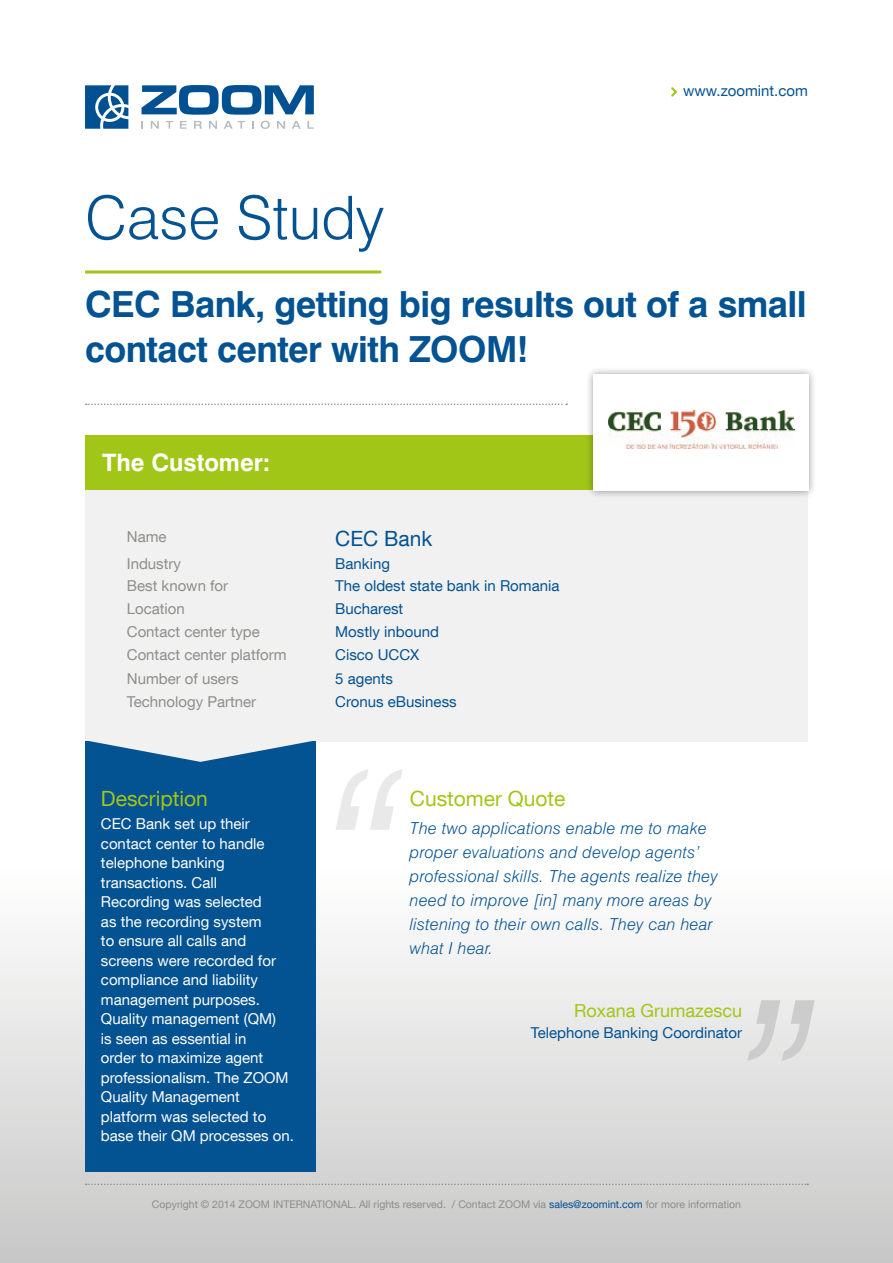
<style>
.page{position:relative;width:893px;height:1263px;background:#fff}
.page>*{position:absolute;margin:0;border:0;box-sizing:border-box;transform-origin:0 0}
.t1{font:italic 300 270px "Swiss 721 BTCE";color:#ccc}
.t2{font:italic 300 270px "Swiss 721 BTCE";color:#e9e9e9}
.t3{font:300 60px "Swiss 721 BTCE";color:#035292}
.t4{font:700 36px/45px "Swiss 721 BTCE";letter-spacing:-.015em;color:#035292}
.t5{font:700 24px "Swiss 721 BTCE";color:#fff}
.t6{font:21px "Helvetica Neue LT Com";color:#a2c617}
.t7{font:21px "Helvetica Neue LT Com";color:#035292}
.t8{font:18px "Helvetica Neue LT Com";color:#a2c617}
.t9{font:italic 300 16.5px/24px "Swiss 721 BTCE";letter-spacing:.02em;color:#035292}
.t10{font:15px/19.5px "Helvetica Neue LT Com";color:#fff}
.t11{font:15px "Helvetica Neue LT Com";color:#035292}
.t12{font:15px "Helvetica Neue LT Com";color:#8d8f8a}
.t13{font:10.5px "Helvetica Neue LT Com";color:#8d8f8a}
.s1{color:#035292}
</style>
<div class="page">
<div style="left:0;top:862px;width:893px;height:401px;background:linear-gradient(to bottom,#fff,#c7c7c7)"></div>
<div style="left:85px;top:437px;width:723px;height:304px;background:#f1f1f1"></div>
<svg style="left:151px;top:121px;width:8px;height:8px"></svg>
<svg style="left:166px;top:121px;width:7px;height:8px"></svg>
<svg style="left:180px;top:121px;width:7px;height:8px"></svg>
<svg style="left:194px;top:121px;width:8px;height:8px"></svg>
<svg style="left:209px;top:121px;width:8px;height:8px"></svg>
<svg style="left:224px;top:121px;width:21px;height:8px"></svg>
<svg style="left:261px;top:121px;width:9px;height:8px"></svg>
<svg style="left:277px;top:121px;width:8px;height:8px"></svg>
<svg style="left:292px;top:121px;width:9px;height:8px"></svg>
<svg style="left:307px;top:121px;width:7px;height:8px"></svg>
<svg style="left:85px;top:85px;width:43px;height:44px"></svg>
<svg style="left:142px;top:85px;width:172px;height:30px"></svg>
<hr style="left:85px;top:270px;width:296px;height:3px;background:#a2c617">
<svg style="left:86px;top:404px;width:481px;height:1px"></svg>
<svg style="left:671px;top:87px;width:6px;height:10px"></svg>
<svg style="left:86px;top:1183px;width:722px;height:2px"></svg>
<div style="left:85px;top:741px;width:230px;height:430px;background:#035292"></div>
<svg style="left:89px;top:741px;width:223px;height:21px"></svg>
<div style="left:85px;top:435px;width:723px;height:54px;background:#a2c617"></div>
<div style="left:585px;top:366px;width:232px;height:133px;background:#000;opacity:.4"></div>
<div style="left:594px;top:374px;width:215px;height:116px;background:#fff"></div>
<img style="left:608px;top:410px;width:187px;height:38px">
<h2 class="t3" style="left:85px;top:178px;width:301px">Case Study</h2>
<p class="t11" style="left:683px;top:81px;width:126px">www.zoomint.com</p>
<h3 class="t4" style="left:85px;top:280px;width:723px">CEC Bank, getting big results out of a small contact center with ZOOM!</h3>
<h3 class="t5" style="left:102px;top:447px;width:170px">The Customer:</h3>
<p class="t12" style="left:127px;top:527px;width:41px">Name</p>
<h3 class="t7" style="left:335px;top:525px;width:99px">CEC Bank</h3>
<p class="t12" style="left:127px;top:554px;width:56px">Industry</p>
<p class="t11" style="left:335px;top:554px;width:56px">Banking</p>
<p class="t12" style="left:127px;top:577px;width:103px">Best known for</p>
<p class="t11" style="left:335px;top:577px;width:226px">The oldest state bank in Romania</p>
<p class="t12" style="left:127px;top:599px;width:60px">Location</p>
<p class="t11" style="left:335px;top:599px;width:70px">Bucharest</p>
<p class="t12" style="left:127px;top:622px;width:135px">Contact center type</p>
<p class="t11" style="left:335px;top:622px;width:105px">Mostly inbound</p>
<p class="t12" style="left:127px;top:646px;width:161px">Contact center platform</p>
<p class="t11" style="left:335px;top:646px;width:86px">Cisco UCCX</p>
<p class="t12" style="left:127px;top:670px;width:113px">Number of users</p>
<p class="t11" style="left:335px;top:670px;width:59px">5 agents</p>
<p class="t12" style="left:127px;top:692px;width:131px">Technology Partner</p>
<p class="t11" style="left:335px;top:692px;width:123px">Cronus eBusiness</p>
<h3 class="t6" style="left:101px;top:785px;width:108px">Description</h3>
<p class="t10" style="left:101px;top:814px;width:195px">CEC Bank set up their contact center to handle telephone banking transactions. Call<br>Recording was selected<br>as the recording system<br>to ensure all calls and screens were recorded for compliance and liability management purposes.<br>Quality management (QM)<br>is seen as essential in<br>order to maximize agent professionalism. The ZOOM<br>Quality Management platform was selected to base their QM processes on.</p>
<h1 class="t2" style="left:306px;top:699px;width:101px">“</h1>
<h3 class="t6" style="left:410px;top:785px;width:157px">Customer Quote</h3>
<p class="t9" style="left:410px;top:815px;width:310px">The two applications enable me to make proper evaluations and develop agents’ professional skills. The agents realize they need to improve [in] many more areas by listening to their own calls. They can hear what I hear.</p>
<h1 class="t1" style="left:844px;top:1131px;width:101px;rotate:-180deg">“</h1>
<p class="t8" style="left:574px;top:1000px;width:169px">Roxana Grumazescu</p>
<p class="t11" style="left:531px;top:1023px;width:213px">Telephone Banking Coordinator</p>
<p class="t13" style="left:152px;top:1198px;width:590px">Copyright © 2014 ZOOM INTERNATIONAL. All rights reserved. / Contact ZOOM via <span class="s1">sales@zoomint.com</span> for more information</p>
</div>
